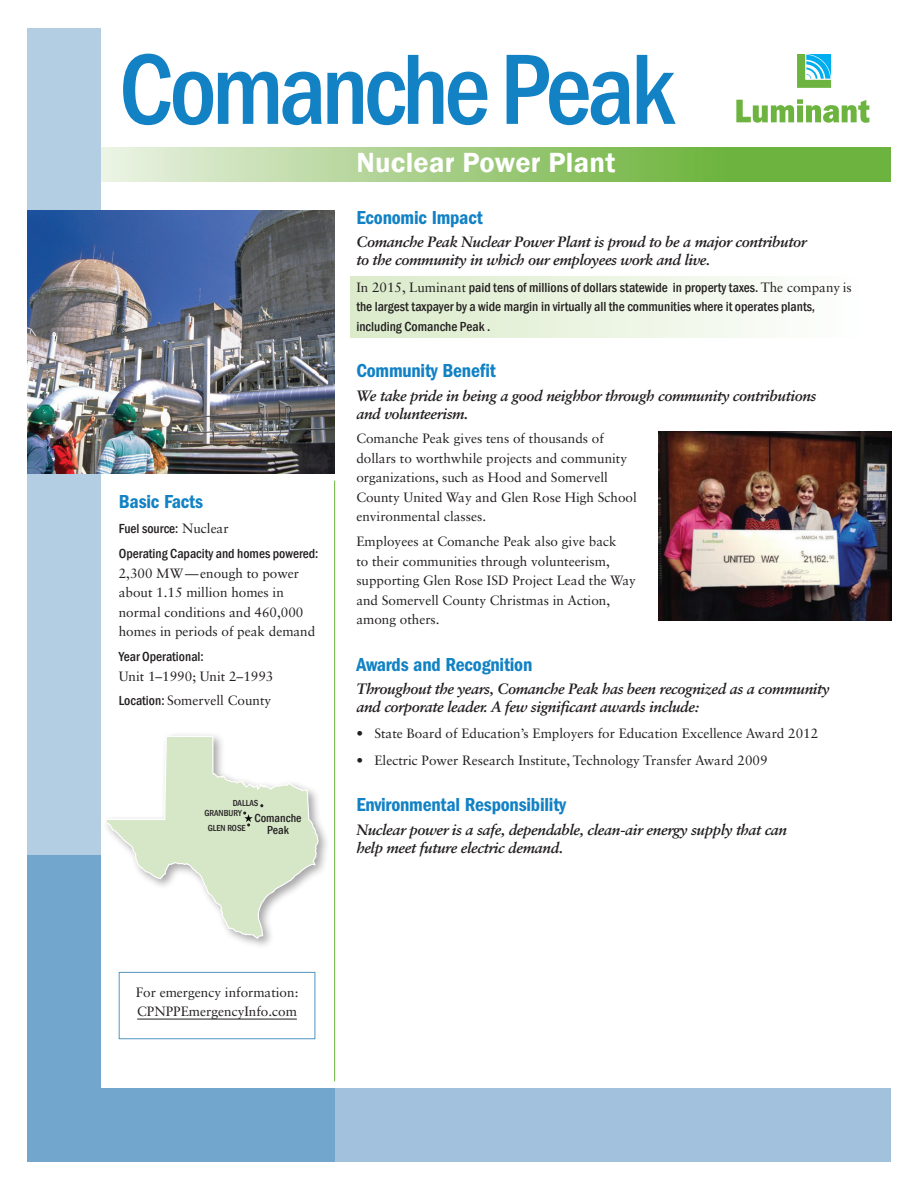
<style>
.page{position:relative;width:918px;height:1188px;background:#fff}
.page>*{position:absolute;margin:0;border:0;box-sizing:border-box;transform-origin:0 0}
.t1{font:500 condensed 103.5px "Franklin Gothic";letter-spacing:-.05em;color:#1282c5}
.t2{font:600 28.5px "Franklin Gothic";letter-spacing:.01em;color:#fff}
.t3{font:19.5px "ITC Franklin Gothic Std Dm Cd";letter-spacing:-.01em;color:#1282c5}
.t4{font:italic 700 15px/18px "Sabon";letter-spacing:-.025em;color:#231f20}
.t5{font:13.5px/19.5px "Sabon LT Std";color:#231f20}
.t6{font:500 condensed 13.5px/19.5px "Franklin Gothic";color:#231f20}
.t7{font:500 condensed 12px/12px "Franklin Gothic";color:#231f20;text-align:center}
.t8{font:500 condensed 9px/14.7px "Franklin Gothic";color:#231f20;text-align:center}
.s1{font-family:"Sabon LT Std";font-weight:400;font-stretch:normal}
.s2{font-family:"Franklin Gothic";font-weight:500;font-stretch:condensed}
</style>
<div class="page">
<div style="left:351px;top:277px;width:540px;height:60px;background:linear-gradient(to right,#daebca,#fff)"></div>
<svg style="left:736px;top:99px;width:133px;height:24px"></svg>
<svg style="left:797px;top:54px;width:34px;height:34px"></svg>
<div style="left:330px;top:1088px;width:561px;height:74px;background:#a2c1dc"></div>
<div style="left:27px;top:852px;width:73px;height:310px;background:#73a6cc"></div>
<div style="left:27px;top:1088px;width:308px;height:74px;background:#73a6cc"></div>
<svg style="left:100px;top:148px;width:791px;height:34px;background:#9ecb7e"></svg>
<div style="left:27px;top:28px;width:73px;height:827px;background:#b3cde3"></div>
<hr style="left:334px;top:481px;width:1px;height:600px;background:#6cb43f">
<img style="left:27px;top:211px;width:308px;height:263px">
<img style="left:659px;top:432px;width:232px;height:189px">
<div style="left:101px;top:731px;width:229px;height:219px;background:#231f20;opacity:.4"></div>
<svg style="left:105px;top:735px;width:214px;height:205px"></svg>
<svg style="left:106px;top:736px;width:212px;height:202px"></svg>
<hr style="left:137px;top:1019px;width:160px;height:1px;background:#231f20">
<div style="left:119px;top:972px;width:196px;height:67px;border:1px solid #5295c0"></div>
<h1 class="t1" style="left:119px;top:22px;width:557px">Comanche Peak</h1>
<h3 class="t3" style="left:119px;top:491px;width:86px">Basic Facts</h3>
<p class="t6" style="left:119px;top:516px;width:201px;line-height:24.9px">Fuel source: <span class="s1">Nuclear<br></span>Operating Capacity and homes powered:</p>
<p class="t5" style="left:119px;top:563px;width:198px">2,300 MW—enough to power about 1.15 million homes in normal conditions and 460,000 homes in periods of peak demand</p>
<p class="t6" style="left:119px;top:647px;width:87px">Year Operational:</p>
<p class="t5" style="left:119px;top:663px;width:156px;line-height:24.9px">Unit 1–1990; Unit 2–1993<br><span class="s2">Location:</span> Somervell County</p>
<p class="t8" style="left:233px;top:796px;width:27px">DALLAS</p>
<p class="t7" style="left:254px;top:812px;width:49px">Comanche<br>Peak</p>
<p class="t8" style="left:204px;top:806px;width:43px">GRANBURY<br>GLEN ROSE</p>
<h2 class="t2" style="left:356px;top:145px;width:261px">Nuclear Power Plant</h2>
<h3 class="t3" style="left:356px;top:206px;width:128px">Economic Impact</h3>
<p class="t4" style="left:356px;top:233px;width:452px">Comanche Peak Nuclear Power Plant is proud to be a major contributor to the community in which our employees work and live.</p>
<p class="t6" style="left:356px;top:277px;width:497px"><span class="s1">In 2015, Luminant</span> paid tens of millions of dollars statewide in property taxes. <span class="s1">The company is </span>the largest taxpayer by a wide margin in virtually all the communities where it operates plants, including Comanche Peak .</p>
<h3 class="t3" style="left:356px;top:360px;width:141px">Community Benefit</h3>
<p class="t4" style="left:356px;top:386px;width:462px">We take pride in being a good neighbor through community contributions and volunteerism.</p>
<p class="t5" style="left:356px;top:429px;width:282px">Comanche Peak gives tens of thousands of dollars to worthwhile projects and community organizations, such as Hood and Somervell County United Way and Glen Rose High School environmental classes.</p>
<p class="t5" style="left:356px;top:532px;width:281px">Employees at Comanche Peak also give back<br>to their communities through volunteerism, supporting Glen Rose ISD Project Lead the Way and Somervell County Christmas in Action, among others.</p>
<h3 class="t3" style="left:356px;top:653px;width:178px">Awards and Recognition</h3>
<p class="t4" style="left:356px;top:680px;width:475px">Throughout the years, Comanche Peak has been recognized as a community and corporate leader. A few significant awards include:</p>
<p class="t5" style="left:356px;top:724px;width:463px">• State Board of Education’s Employers for Education Excellence Award 2012</p>
<p class="t5" style="left:356px;top:750px;width:413px">• Electric Power Research Institute, Technology Transfer Award 2009</p>
<h3 class="t3" style="left:356px;top:794px;width:211px">Environmental Responsibility</h3>
<p class="t4" style="left:356px;top:820px;width:432px">Nuclear power is a safe, dependable, clean-air energy supply that can help meet future electric demand.</p>
<p class="t5" style="left:136px;top:982px;width:164px">For emergency information:<br>CPNPPEmergencyInfo.com</p>
</div>
